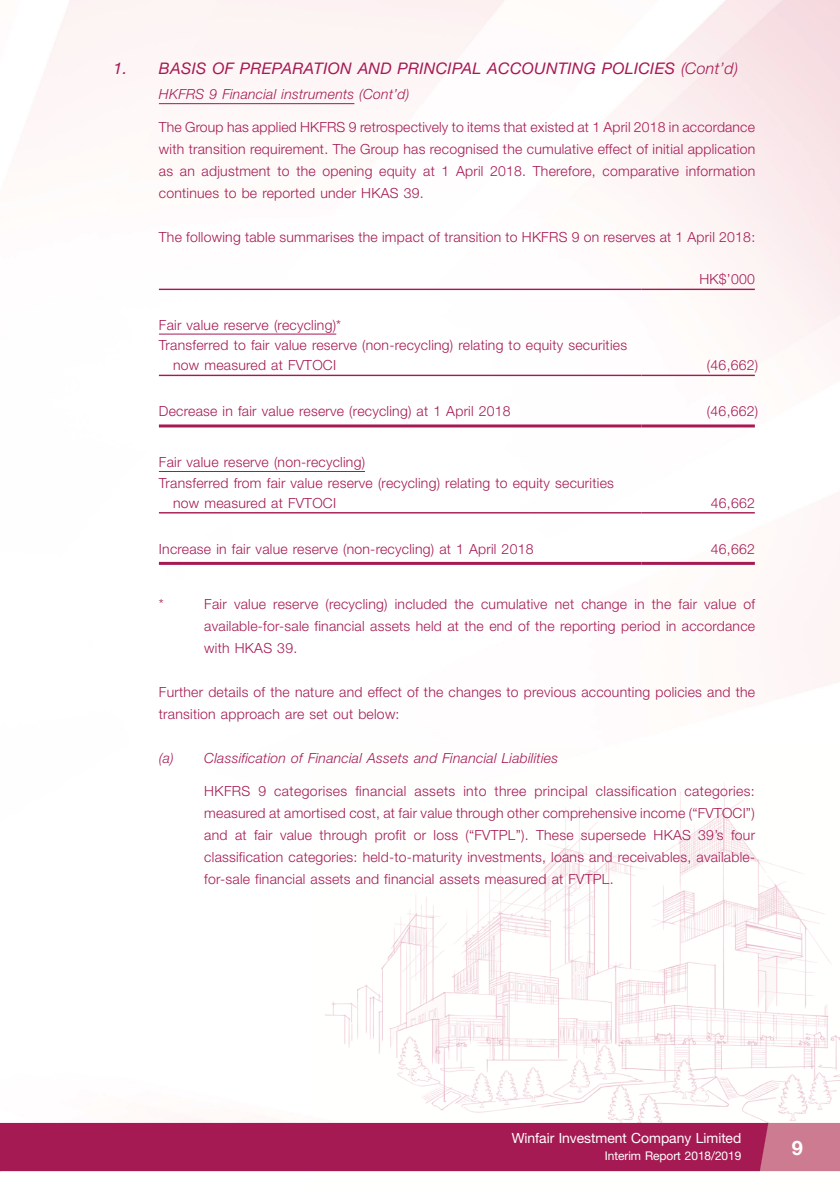
<style>
.page{position:relative;width:840px;height:1191px;background:#fff}
.page>*{position:absolute;margin:0;border:0;box-sizing:border-box;transform-origin:0 0}
.t1{font:700 20px "Helvetica Neue LT Std";color:#fff}
.t2{font:italic 16px "Helvetica Neue LT Std";letter-spacing:.015em;color:#a61a53}
.t3{font:300 14px/22px "Helvetica Neue LT Std";letter-spacing:.015em;color:#a61a53;text-align:justify}
.t4{font:italic 300 14px "Helvetica Neue LT Std";letter-spacing:.015em;color:#a61a53}
.t5{font:14px "Helvetica Neue LT Std";color:#fff}
.t6{font:12px "Helvetica Neue LT Std";color:#fff}
.s1{font-weight:300}
</style>
<div class="page">
<img style="left:0;top:0;width:839px;height:1123px">
<img style="left:309px;top:748px;width:530px;height:424px">
<svg style="left:0;top:1123px;width:839px;height:48px;background:#a92258"></svg>
<hr style="left:159px;top:103px;width:195px;height:1px;background:#a61a53">
<hr style="left:159px;top:289px;width:482px;height:1px;background:#a61a53">
<hr style="left:641px;top:289px;width:113px;height:1px;background:#a61a53">
<hr style="left:159px;top:333px;width:177px;height:1px;background:#a61a53">
<hr style="left:159px;top:375px;width:482px;height:1px;background:#a61a53">
<hr style="left:641px;top:375px;width:113px;height:1px;background:#a61a53">
<hr style="left:159px;top:424px;width:482px;height:3px;background:#a61a53">
<hr style="left:641px;top:424px;width:113px;height:3px;background:#a61a53">
<hr style="left:159px;top:471px;width:206px;height:1px;background:#a61a53">
<hr style="left:159px;top:512px;width:482px;height:1px;background:#a61a53">
<hr style="left:641px;top:512px;width:113px;height:1px;background:#a61a53">
<hr style="left:159px;top:562px;width:482px;height:3px;background:#a61a53">
<hr style="left:641px;top:562px;width:113px;height:3px;background:#a61a53">
<p class="t2" style="left:113px;top:58px;width:625px">1. BASIS OF PREPARATION AND PRINCIPAL ACCOUNTING POLICIES <span class="s1">(Cont’d)</span></p>
<p class="t4" style="left:159px;top:85px;width:252px">HKFRS 9 Financial instruments (Cont’d)</p>
<p class="t3" style="left:159px;top:116px;width:597px">The Group has applied HKFRS 9 retrospectively to items that existed at 1 April 2018 in accordance with transition requirement. The Group has recognised the cumulative effect of initial application as an adjustment to the opening equity at 1 April 2018. Therefore, comparative information continues to be reported under HKAS 39.</p>
<p class="t3" style="left:159px;top:226px;width:597px">The following table summarises the impact of transition to HKFRS 9 on reserves at 1 April 2018:</p>
<p class="t3" style="left:699px;top:268px;width:57px">HK$’000</p>
<p class="t3" style="left:159px;top:314px;width:184px">Fair value reserve (recycling)*</p>
<p class="t3" style="left:159px;top:334px;width:469px">Transferred to fair value reserve (non-recycling) relating to equity securities</p>
<p class="t3" style="left:173px;top:354px;width:164px">now measured at FVTOCI</p>
<p class="t3" style="left:706px;top:354px;width:53px">(46,662)</p>
<p class="t3" style="left:159px;top:400px;width:353px">Decrease in fair value reserve (recycling) at 1 April 2018</p>
<p class="t3" style="left:706px;top:400px;width:53px">(46,662)</p>
<p class="t3" style="left:159px;top:451px;width:207px">Fair value reserve (non-recycling)</p>
<p class="t3" style="left:159px;top:471px;width:456px">Transferred from fair value reserve (recycling) relating to equity securities</p>
<p class="t3" style="left:173px;top:491px;width:164px">now measured at FVTOCI</p>
<p class="t3" style="left:710px;top:491px;width:46px">46,662</p>
<p class="t3" style="left:159px;top:537px;width:376px">Increase in fair value reserve (non-recycling) at 1 April 2018</p>
<p class="t3" style="left:710px;top:537px;width:46px">46,662</p>
<p class="t3" style="left:159px;top:592px;width:6px">*</p>
<p class="t3" style="left:204px;top:592px;width:552px">Fair value reserve (recycling) included the cumulative net change in the fair value of available-for-sale financial assets held at the end of the reporting period in accordance with HKAS 39.</p>
<p class="t3" style="left:159px;top:680px;width:597px">Further details of the nature and effect of the changes to previous accounting policies and the transition approach are set out below:</p>
<p class="t4" style="left:159px;top:749px;width:400px">(a) Classification of Financial Assets and Financial Liabilities</p>
<p class="t3" style="left:204px;top:780px;width:552px">HKFRS 9 categorises financial assets into three principal classification categories: measured at amortised cost, at fair value through other comprehensive income (“FVTOCI”) and at fair value through profit or loss (“FVTPL”). These supersede HKAS 39’s four classification categories: held-to-maturity investments, loans and receivables, available&shy;for-sale financial assets and financial assets measured at FVTPL.</p>
<p class="t5" style="left:511px;top:1130px;width:231px">Winfair Investment Company Limited</p>
<p class="t6" style="left:604px;top:1149px;width:138px">Interim Report 2018/2019</p>
<h1 class="t1" style="left:791px;top:1135px;width:13px">9</h1>
</div>
